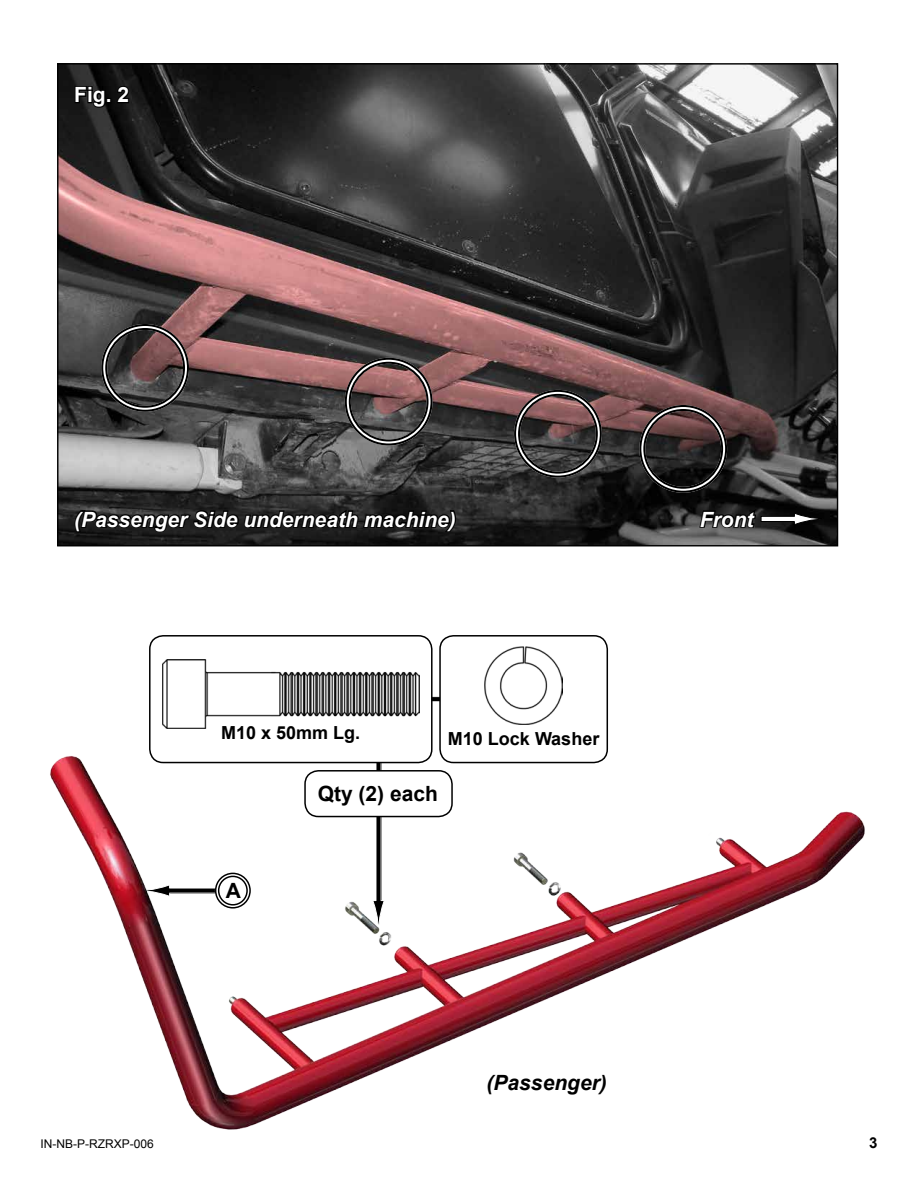
<style>
.page{position:relative;width:918px;height:1188px;background:#fff}
.page>*{position:absolute;margin:0;border:0;box-sizing:border-box;transform-origin:0 0}
.t1{font:italic 700 21px "Arial";color:#fff}
.t2{font:700 21px "Arial";color:#000}
.t3{font:italic 700 21px "Arial";color:#000}
.t4{font:700 21px "Arial";color:#fff}
.t5{font:700 18px "Arial";color:#000}
.t6{font:700 15px "Arial";color:#000}
.t7{font:12px "Arial";color:#000}
</style>
<div class="page">
<div style="left:406px;top:697px;width:54px;height:5px;background:#000"></div>
<div style="left:406px;top:696px;width:55px;height:6px;border:1px solid #fff"></div>
<div style="left:440px;top:636px;width:167px;height:127px;background:#fff;border-radius:14px"></div>
<div style="left:439px;top:635px;width:169px;height:128px;border:2px solid #000;border-radius:14px"></div>
<img style="left:484px;top:646px;width:79px;height:62px">
<div style="left:150px;top:636px;width:282px;height:127px;background:#fff;border-radius:14px"></div>
<div style="left:149px;top:635px;width:284px;height:128px;border:2px solid #000;border-radius:14px"></div>
<img style="left:162px;top:659px;width:257px;height:49px">
<img style="left:50px;top:708px;width:815px;height:422px">
<img style="left:59px;top:65px;width:777px;height:479px">
<svg style="left:73px;top:507px;width:385px;height:27px;background:#161616"></svg>
<svg style="left:698px;top:507px;width:60px;height:23px"></svg>
<div style="left:761px;top:516px;width:34px;height:6px;background:#fff"></div>
<div style="left:761px;top:516px;width:34px;height:6px;border:1px solid #000"></div>
<svg style="left:794px;top:512px;width:29px;height:14px"></svg>
<svg style="left:74px;top:84px;width:57px;height:25px"></svg>
<div style="left:101px;top:324px;width:88px;height:88px;border:6px solid #fff;border-radius:50%"></div>
<div style="left:101px;top:324px;width:88px;height:88px;border:2px solid #000;border-radius:50%"></div>
<div style="left:105px;top:328px;width:80px;height:80px;border:2px solid #000;border-radius:50%"></div>
<div style="left:345px;top:358px;width:88px;height:88px;border:6px solid #fff;border-radius:50%"></div>
<div style="left:345px;top:358px;width:88px;height:88px;border:2px solid #000;border-radius:50%"></div>
<div style="left:349px;top:362px;width:80px;height:79px;border:2px solid #000;border-radius:50%"></div>
<div style="left:514px;top:390px;width:88px;height:88px;border:6px solid #fff;border-radius:50%"></div>
<div style="left:514px;top:390px;width:88px;height:88px;border:2px solid #000;border-radius:50%"></div>
<div style="left:518px;top:394px;width:80px;height:80px;border:2px solid #000;border-radius:50%"></div>
<div style="left:639px;top:405px;width:88px;height:88px;border:6px solid #fff;border-radius:50%"></div>
<div style="left:639px;top:405px;width:88px;height:88px;border:2px solid #000;border-radius:50%"></div>
<div style="left:643px;top:409px;width:80px;height:80px;border:2px solid #000;border-radius:50%"></div>
<p class="t4" style="left:74px;top:81px;width:56px">Fig. 2</p>
<p class="t1" style="left:74px;top:505px;width:383px">(Passenger Side underneath machine)</p>
<p class="t1" style="left:700px;top:505px;width:55px">Front</p>
<p class="t5" style="left:221px;top:720px;width:141px">M10 x 50mm Lg.</p>
<p class="t5" style="left:448px;top:727px;width:153px">M10 Lock Washer</p>
<p class="t2" style="left:226px;top:877px;width:17px">A</p>
<p class="t2" style="left:318px;top:780px;width:122px">Qty (2) each</p>
<p class="t3" style="left:487px;top:1069px;width:122px">(Passenger)</p>
<p class="t7" style="left:40px;top:1135px;width:115px">IN-NB-P-RZRXP-006</p>
<p class="t6" style="left:869px;top:1132px;width:10px">3</p>
</div>
